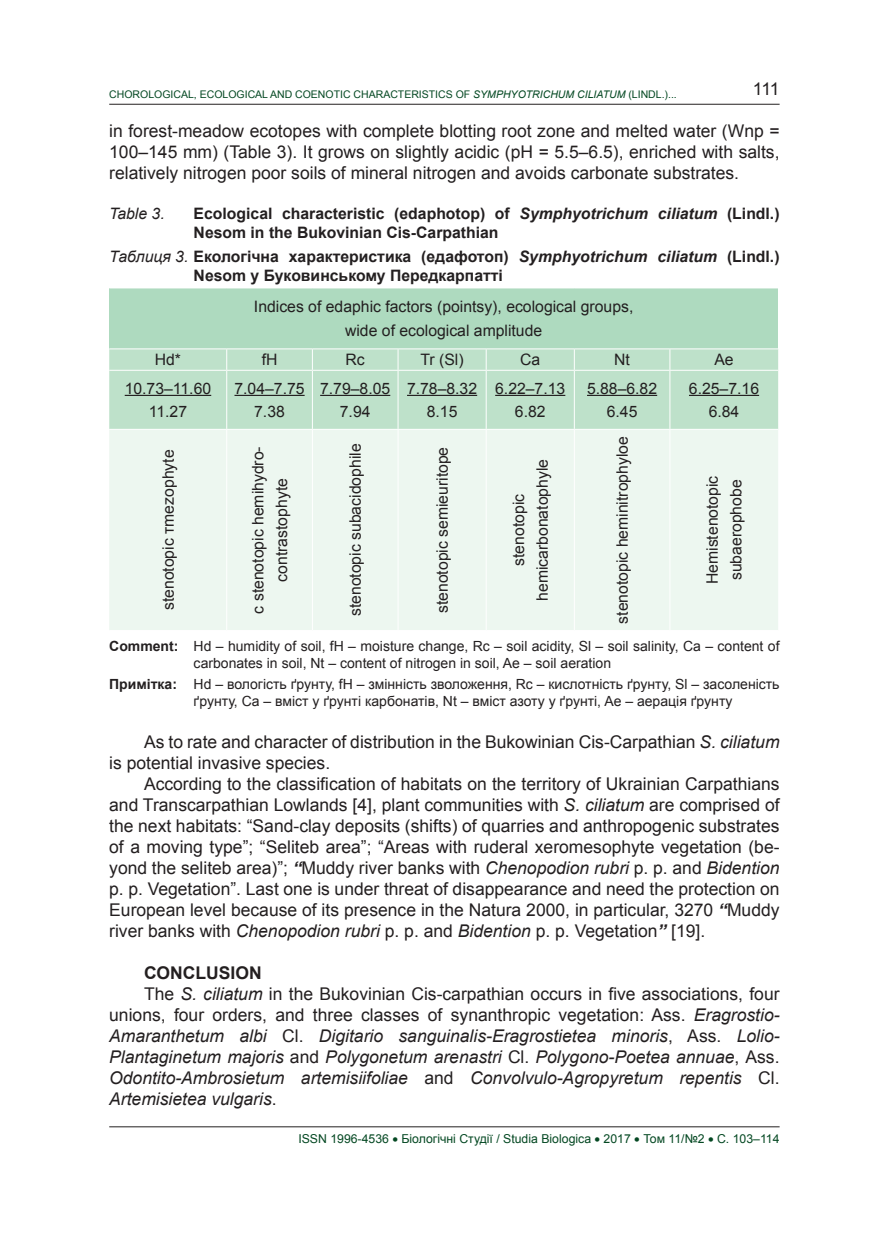
<style>
.page{position:relative;width:869px;height:1241px;background:#fff}
.page>*{position:absolute;margin:0;border:0;box-sizing:border-box;transform-origin:0 0}
.t1{font:17.5px/21px "Arial";color:#231f20;text-align:justify}
.t2{font:italic 17.5px "Arial";color:#231f20}
.t3{font:700 17.5px "Arial";color:#231f20}
.t4{font:15.75px/23.6px "Arial";color:#231f20;text-align:center}
.t5{font:700 15.75px/18.9px "Arial";color:#231f20}
.t6{font:italic 15.75px "Arial";color:#231f20}
.t7{font:14px/16.8px "Arial";color:#231f20}
.t8{font:12.25px "Arial";color:#044822}
.t9{font:10.5px "Arial";color:#044822}
.s1{font-style:italic}
.s2{font-weight:400;font-style:italic}
.s3{font-weight:700}
.s4{font-weight:700;font-style:italic}
.s5{font-style:normal}
</style>
<div class="page">
<hr style="left:109px;top:104px;width:670px;height:1px;background:#231f20">
<hr style="left:109px;top:1126px;width:670px;height:1px;background:#231f20">
<div style="left:109px;top:288px;width:668px;height:61px;background:#aedabf"></div>
<div style="left:109px;top:349px;width:668px;height:80px;background:#bee1ca"></div>
<div style="left:109px;top:430px;width:668px;height:200px;background:#edf7f0"></div>
<hr style="left:109px;top:348px;width:118px;height:1px;background:#fff">
<hr style="left:227px;top:348px;width:85px;height:1px;background:#fff">
<svg style="left:226px;top:349px;width:1px;height:21px"></svg>
<hr style="left:312px;top:348px;width:86px;height:1px;background:#fff">
<svg style="left:312px;top:349px;width:1px;height:21px"></svg>
<hr style="left:398px;top:348px;width:88px;height:1px;background:#fff">
<svg style="left:397px;top:349px;width:1px;height:21px"></svg>
<hr style="left:486px;top:348px;width:88px;height:1px;background:#fff">
<svg style="left:485px;top:349px;width:1px;height:21px"></svg>
<hr style="left:574px;top:348px;width:95px;height:1px;background:#fff">
<svg style="left:573px;top:349px;width:1px;height:21px"></svg>
<hr style="left:669px;top:348px;width:108px;height:1px;background:#fff">
<svg style="left:669px;top:349px;width:1px;height:21px"></svg>
<hr style="left:109px;top:370px;width:118px;height:1px;background:#fff">
<hr style="left:227px;top:370px;width:85px;height:1px;background:#fff">
<hr style="left:226px;top:370px;width:1px;height:59px;background:#fff">
<hr style="left:312px;top:370px;width:86px;height:1px;background:#fff">
<hr style="left:312px;top:370px;width:1px;height:59px;background:#fff">
<hr style="left:398px;top:370px;width:88px;height:1px;background:#fff">
<hr style="left:397px;top:370px;width:1px;height:59px;background:#fff">
<hr style="left:486px;top:370px;width:88px;height:1px;background:#fff">
<hr style="left:485px;top:370px;width:1px;height:59px;background:#fff">
<hr style="left:574px;top:370px;width:95px;height:1px;background:#fff">
<hr style="left:573px;top:370px;width:1px;height:59px;background:#fff">
<hr style="left:669px;top:370px;width:108px;height:1px;background:#fff">
<hr style="left:669px;top:370px;width:1px;height:59px;background:#fff">
<hr style="left:226px;top:429px;width:1px;height:201px;background:#fff">
<hr style="left:312px;top:429px;width:1px;height:201px;background:#fff">
<hr style="left:397px;top:429px;width:1px;height:201px;background:#fff">
<hr style="left:485px;top:429px;width:1px;height:201px;background:#fff">
<hr style="left:573px;top:429px;width:1px;height:201px;background:#fff">
<hr style="left:669px;top:429px;width:1px;height:201px;background:#fff">
<hr style="left:125px;top:395px;width:86px;height:1px;background:#231f20">
<hr style="left:234px;top:395px;width:70px;height:1px;background:#231f20">
<hr style="left:320px;top:395px;width:70px;height:1px;background:#231f20">
<hr style="left:407px;top:395px;width:70px;height:1px;background:#231f20">
<hr style="left:495px;top:395px;width:70px;height:1px;background:#231f20">
<hr style="left:586px;top:395px;width:71px;height:1px;background:#231f20">
<hr style="left:688px;top:395px;width:70px;height:1px;background:#231f20">
<p class="t9" style="left:109px;top:87px;width:569px">CHOROLOGICAL, ECOLOGICAL AND COENOTIC CHARACTERISTICS OF <span class="s1">SYMPHYOTRICHUM CILIATUM</span> (LINDL.)...</p>
<p class="t1" style="left:752px;top:78px;width:28px">111</p>
<p class="t1" style="left:109px;top:120px;width:671px">in forest-meadow ecotopes with complete blotting root zone and melted water (Wnp = 100–145 mm) (Table 3). It grows on slightly acidic (pH = 5.5–6.5), enriched with salts, relatively nitrogen poor soils of mineral nitrogen and avoids carbonate substrates.</p>
<p class="t6" style="left:109px;top:203px;width:57px">Table 3.</p>
<p class="t5" style="left:193px;top:204px;width:587px">Ecological characteristic (edaphotop) of <span class="s1">Symphyotrichum ciliatum</span> (Lindl.)<br>Nesom in the Bukovinian Cis-Carpathian</p>
<p class="t5" style="left:193px;top:247px;width:587px;text-indent:-84px"><span class="s2">Таблиця 3.</span> Екологічна характеристика (едафотоп) <span class="s1">Symphyotrichum ciliatum</span> (Lindl.)<br>Nesom у Буковинському Передкарпатті</p>
<p class="t4" style="left:254px;top:295px;width:381px">Indices of edaphic factors (pointsу), ecological groups, wide of ecological amplitude</p>
<p class="t4" style="left:155px;top:348px;width:28px">Hd*</p>
<p class="t4" style="left:261px;top:348px;width:17px">fH</p>
<p class="t4" style="left:345px;top:348px;width:21px">Rc</p>
<p class="t4" style="left:420px;top:348px;width:45px">Tr (Sl)</p>
<p class="t4" style="left:520px;top:348px;width:22px">Ca</p>
<p class="t4" style="left:614px;top:348px;width:17px">Nt</p>
<p class="t4" style="left:714px;top:348px;width:21px">Ae</p>
<p class="t4" style="left:125px;top:376px;width:88px">10.73–11.60<br>11.27</p>
<p class="t4" style="left:234px;top:376px;width:72px">7.04–7.75<br>7.38</p>
<p class="t4" style="left:320px;top:376px;width:72px">7.79–8.05<br>7.94</p>
<p class="t4" style="left:407px;top:376px;width:72px">7.78–8.32<br>8.15</p>
<p class="t4" style="left:495px;top:376px;width:72px">6.22–7.13<br>6.82</p>
<p class="t4" style="left:586px;top:376px;width:72px">5.88–6.82<br>6.45</p>
<p class="t4" style="left:688px;top:376px;width:72px">6.25–7.16<br>6.84</p>
<p class="t4" style="left:156px;top:610px;width:162px;rotate:-90deg">stenotopic тmezophyte</p>
<p class="t4" style="left:246px;top:613px;width:169px;rotate:-90deg">с stenotopic hemihydro&shy;contrastophyte</p>
<p class="t4" style="left:343px;top:616px;width:174px;rotate:-90deg">stenotopic subacidophile</p>
<p class="t4" style="left:430px;top:613px;width:168px;rotate:-90deg">stenotopic semieuritope</p>
<p class="t4" style="left:610px;top:623px;width:189px;rotate:-90deg">stenotopic heminitrophyloe</p>
<p class="t4" style="left:506px;top:601px;width:143px;rotate:-90deg">stenotopic hemicarbonatophyle</p>
<p class="t4" style="left:700px;top:584px;width:110px;text-align:left;rotate:-90deg">Hemistenotopic subaerophobe</p>
<p class="t7" style="left:193px;top:637px;width:587px;text-indent:-84px"><span class="s3">Comment:</span> Hd – humidity of soil, fH – moisture change, Rc – soil acidity, Sl – soil salinity, Ca – content of carbonates in soil, Nt – content of nitrogen in soil, Ae – soil aeration</p>
<p class="t7" style="left:193px;top:676px;width:587px;text-indent:-84px"><span class="s3">Примітка:</span> Hd – вологість ґрунту, fH – змінність зволоження, Rc – кислотність ґрунту, Sl – засоленість ґрунту, Ca – вміст у ґрунті карбонатів, Nt – вміст азоту у ґрунті, Ae – аерація ґрунту</p>
<p class="t1" style="left:109px;top:731px;width:671px;text-indent:35px">As to rate and character of distribution in the Bukowinian Cis-Carpathian <span class="s1">S. ciliatum </span>is potential invasive species.</p>
<p class="t1" style="left:109px;top:773px;width:671px;text-indent:35px">According to the classification of habitats on the territory of Ukrainian Carpathians and Transcarpathian Lowlands [4], plant communities with <span class="s1">S. ciliatum</span> are comprised of the next habitats: “Sand-clay deposits (shifts) of quarries and anthropogenic substrates of a moving type”; “Seliteb area”; “Areas with ruderal xeromesophyte vegetation (be&shy;yond the seliteb area)”; <span class="s4">“</span>Muddy river banks with <span class="s1">Chenopodion rubri</span> p. p. and <span class="s1">Bidention </span>p. p. Vegetation”. Last one is under threat of disappearance and need the protection on European level because of its presence in the Natura 2000, in particular, 3270 <span class="s4">“</span>Muddy river banks with <span class="s1">Chenopodion rubri</span> p. p. and <span class="s1">Bidention</span> p. p. Vegetation<span class="s4">”</span> [19].</p>
<p class="t3" style="left:144px;top:961px;width:119px">CONCLUSION</p>
<p class="t1" style="left:144px;top:983px;width:636px">The <span class="s1">S. ciliatum</span> in the Bukovinian Cis-carpathian occurs in five associations, four</p>
<p class="t1" style="left:109px;top:1004px;width:671px">unions, four orders, and three classes of synanthropic vegetation: Ass. <span class="s1">Eragrostio-</span></p>
<p class="t2" style="left:109px;top:1024px;width:671px">Amaranthetum albi <span class="s5">Cl.</span> Digitario sanguinalis-Eragrostietea minoris<span class="s5">, Ass.</span> Lolio-</p>
<p class="t2" style="left:109px;top:1045px;width:671px">Plantaginetum majoris <span class="s5">and</span> Polygonetum arenastri <span class="s5">Cl.</span> Polygono-Poеtea annuae<span class="s5">, Ass.</span></p>
<p class="t2" style="left:109px;top:1066px;width:671px">Odontito-Ambrosietum artemisiifoliae <span class="s5">and</span> Convolvulo-Agropyretum repentis <span class="s5">Cl.</span></p>
<p class="t2" style="left:109px;top:1087px;width:169px">Artemisietea vulgaris<span class="s5">.</span></p>
<p class="t8" style="left:298px;top:1130px;width:482px">ISSN 1996-4536 • Біологічні Студії / Studia Biologica • 2017 • Том 11/№2 • С. 103–114</p>
</div>
